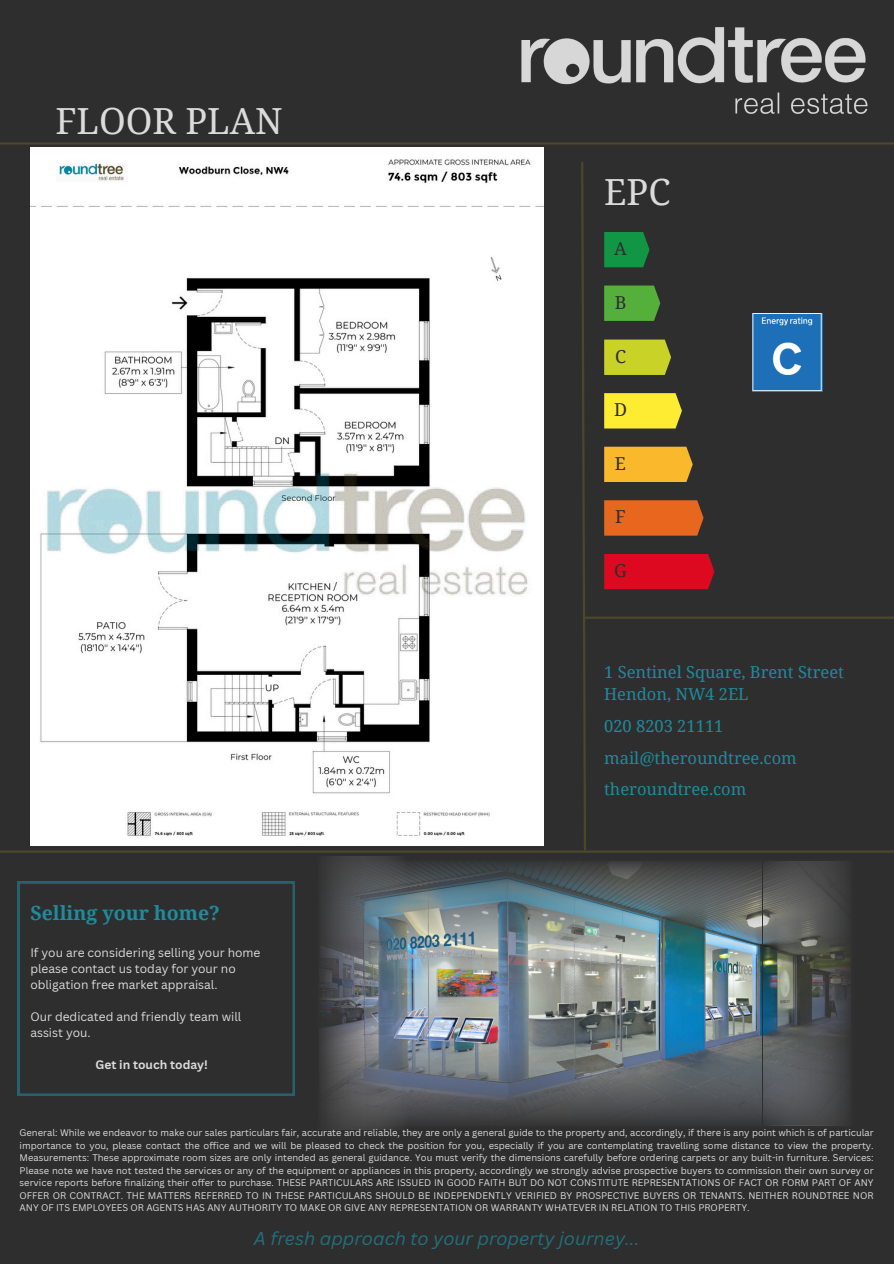
<style>
.page{position:relative;width:894px;height:1264px;background:#fff}
.page>*{position:absolute;margin:0;border:0;box-sizing:border-box;transform-origin:0 0}
.t1{font:36px "Noto Serif";color:#dbdbdb}
.t2{font:700 19.5px "Noto Serif";color:#1f8b9d}
.t3{font:italic 18px "Canva Sans";color:#1f8b9d}
.t4{font:17.85px "Noto Serif";color:#2e2e2e}
.t5{font:16.5px/22.5px "Noto Serif";color:#1f8b9d}
.t6{font:12px/16px "Canva Sans";color:#dbdbdb}
.t7{font:700 12px "Canva Sans";color:#dbdbdb}
.t8{font:9.45px/12.5px "Canva Sans";color:#dbdbdb;text-align:justify}
</style>
<div class="page">
<div style="left:0;top:0;width:893px;height:1263px;background:#2e2e2e"></div>
<img style="left:521px;top:27px;width:347px;height:87px">
<img style="left:407px;top:945px;width:355px;height:91px">
<img style="left:329px;top:856px;width:433px;height:89px">
<svg style="left:407px;top:1036px;width:437px;height:90px;background:#5d646b"></svg>
<svg style="left:319px;top:857px;width:88px;height:272px;background:#575d64"></svg>
<svg style="left:762px;top:861px;width:89px;height:264px"></svg>
<svg style="left:604px;top:232px;width:45px;height:35px;background:#128f43"></svg>
<svg style="left:604px;top:285px;width:56px;height:36px;background:#52a63a"></svg>
<svg style="left:604px;top:339px;width:67px;height:36px;background:#bec727"></svg>
<svg style="left:604px;top:393px;width:77px;height:35px;background:#f6e531"></svg>
<svg style="left:604px;top:446px;width:88px;height:36px;background:#efb12c"></svg>
<div style="left:604px;top:500px;width:99px;height:35px;background:#e7671e"></div>
<div style="left:604px;top:554px;width:110px;height:35px;background:#dd0920"></div>
<hr style="left:0;top:142px;width:893px;height:3px;background:#4b462c">
<hr style="left:0;top:850px;width:893px;height:2px;background:#4b462c">
<svg style="left:579px;top:162px;width:8px;height:689px"></svg>
<hr style="left:583px;top:616px;width:310px;height:3px;background:#4b462c">
<svg style="left:18px;top:881px;width:277px;height:214px"></svg>
<img style="left:30px;top:147px;width:513px;height:698px">
<img style="left:752px;top:313px;width:70px;height:78px">
<h5 class="t1" style="left:55px;top:95px;width:228px">FLOOR PLAN</h5>
<h4 class="t2" style="left:30px;top:898px;width:191px">Selling your home?</h4>
<p class="t6" style="left:30px;top:944px;width:231px">If you are considering selling your home please contact us today for your no obligation free market appraisal.</p>
<h2 class="t6" style="left:30px;top:1008px;width:212px">Our dedicated and friendly team will assist you.</h2>
<h6 class="t7" style="left:95px;top:1055px;width:114px">Get in touch today!</h6>
<p class="t1" style="left:604px;top:167px;width:68px">EPC</p>
<h1 class="t4" style="left:614px;top:236px;width:14px">A</h1>
<p class="t4" style="left:614px;top:290px;width:13px">B</p>
<p class="t4" style="left:615px;top:343px;width:12px">C</p>
<p class="t4" style="left:614px;top:397px;width:14px">D</p>
<p class="t4" style="left:614px;top:450px;width:13px">E</p>
<p class="t4" style="left:615px;top:504px;width:12px">F</p>
<p class="t4" style="left:614px;top:557px;width:14px">G</p>
<p class="t5" style="left:604px;top:660px;width:241px">1 Sentinel Square, Brent Street<br>Hendon, NW4 2EL</p>
<h4 class="t5" style="left:604px;top:714px;width:121px">020 8203 21111</h4>
<h4 class="t5" style="left:604px;top:746px;width:194px">mail@theroundtree.com</h4>
<h4 class="t5" style="left:604px;top:777px;width:144px">theroundtree.com</h4>
<h6 class="t8" style="left:20px;top:1126px;width:855px">General: While we endeavor to make our sales particulars fair, accurate and reliable, they are only a general guide to the property and, accordingly, if there is any point which is of particular importance to you, please contact the office and we will be pleased to check the position for you, especially if you are contemplating travelling some distance to view the property.<br>Measurements: These approximate room sizes are only intended as general guidance. You must verify the dimensions carefully before ordering carpets or any built-in furniture. Services:<br>Please note we have not tested the services or any of the equipment or appliances in this property, accordingly we strongly advise prospective buyers to commission their own survey or service reports before finalizing their offer to purchase. THESE PARTICULARS ARE ISSUED IN GOOD FAITH BUT DO NOT CONSTITUTE REPRESENTATIONS OF FACT OR FORM PART OF ANY OFFER OR CONTRACT. THE MATTERS REFERRED TO IN THESE PARTICULARS SHOULD BE INDEPENDENTLY VERIFIED BY PROSPECTIVE BUYERS OR TENANTS. NEITHER ROUNDTREE NOR ANY OF ITS EMPLOYEES OR AGENTS HAS ANY AUTHORITY TO MAKE OR GIVE ANY REPRESENTATION OR WARRANTY WHATEVER IN RELATION TO THIS PROPERTY.</h6>
<h3 class="t3" style="left:254px;top:1225px;width:387px">A fresh approach to your property journey...</h3>
</div>
